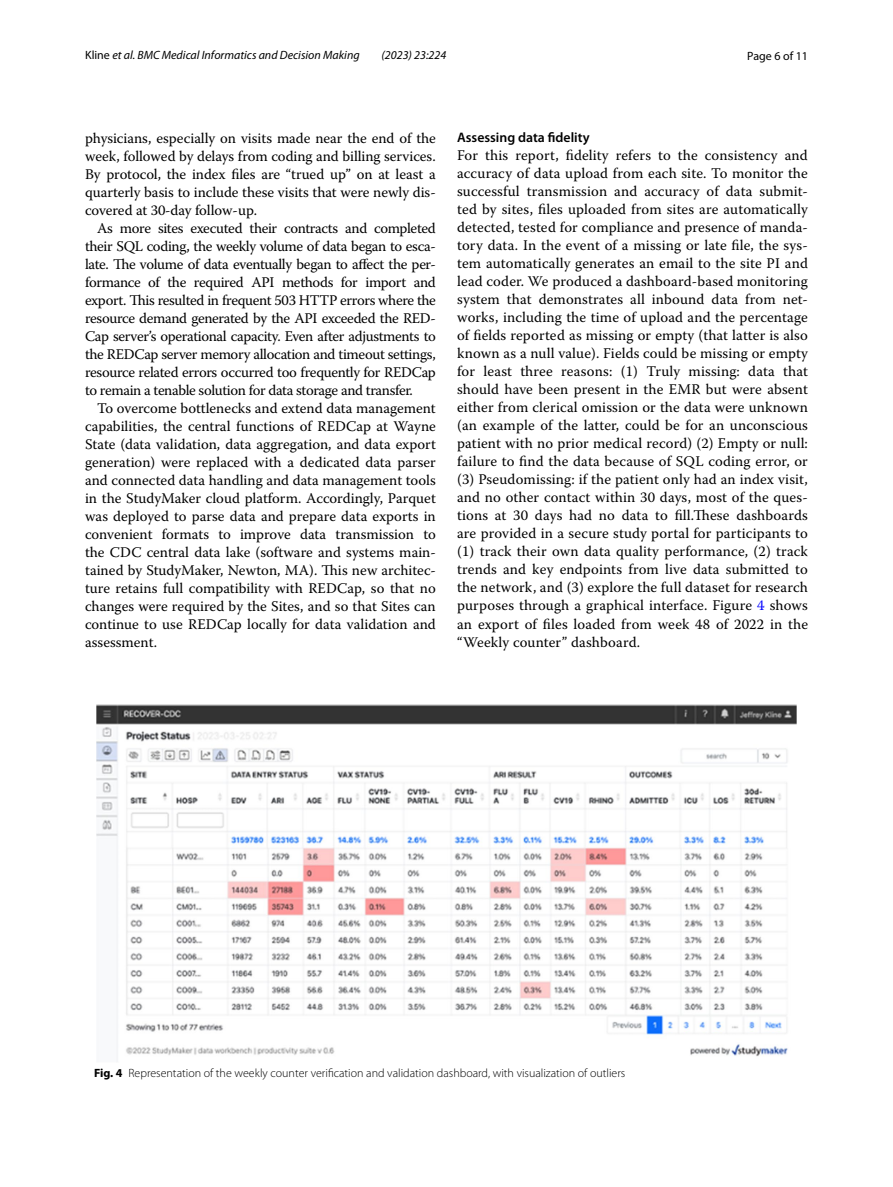
<style>
.page{position:relative;width:893px;height:1187px;background:#fff}
.page>*{position:absolute;margin:0;border:0;box-sizing:border-box;transform-origin:0 0}
.t1{font:14.7px/18px "Warnock Pro";color:#000;text-align:justify}
.t2{font:600 13.8px "Myriad Pro";color:#000}
.t3{font:300 12px "Myriad Pro";color:#000}
.t4{font:italic 12px "Myriad Pro";color:#000}
.t5{font:12px "Myriad Pro";color:#000}
.s1{font-style:normal}
.s2{color:#00f}
.s3{font-weight:700}
</style>
<div class="page">
<img style="left:96px;top:704px;width:701px;height:358px">
<p class="t4" style="left:85px;top:48px;width:276px"><span class="s1">Kline</span> et al. BMC Medical Informatics and Decision Making</p>
<p class="t4" style="left:382px;top:48px;width:66px">(2023) 23:224</p>
<p class="t5" style="left:747px;top:48px;width:62px">Page 6 of 11</p>
<p class="t1" style="left:85px;top:128px;width:352px">physicians, especially on visits made near the end of the week, followed by delays from coding and billing services.<br>By protocol, the index files are “trued up” on at least a quarterly basis to include these visits that were newly dis&shy;covered at 30-day follow-up.</p>
<p class="t1" style="left:85px;top:218px;width:352px;text-indent:12px">As more sites executed their contracts and completed their SQL coding, the weekly volume of data began to esca&shy;late. The volume of data eventually began to affect the per&shy;formance of the required API methods for import and export. This resulted in frequent 503 HTTP errors where the resource demand generated by the API exceeded the RED-Cap server’s operational capacity. Even after adjustments to the REDCap server memory allocation and timeout settings, resource related errors occurred too frequently for REDCap to remain a tenable solution for data storage and transfer.</p>
<p class="t1" style="left:85px;top:398px;width:352px;text-indent:12px">To overcome bottlenecks and extend data management capabilities, the central functions of REDCap at Wayne State (data validation, data aggregation, and data export generation) were replaced with a dedicated data parser and connected data handling and data management tools in the StudyMaker cloud platform. Accordingly, Parquet was deployed to parse data and prepare data exports in convenient formats to improve data transmission to the CDC central data lake (software and systems main&shy;tained by StudyMaker, Newton, MA). This new architec&shy;ture retains full compatibility with REDCap, so that no changes were required by the Sites, and so that Sites can continue to use REDCap locally for data validation and assessment.</p>
<p class="t2" style="left:457px;top:129px;width:134px">Assessing data fidelity</p>
<p class="t1" style="left:457px;top:146px;width:352px">For this report, fidelity refers to the consistency and accuracy of data upload from each site. To monitor the successful transmission and accuracy of data submit&shy;ted by sites, files uploaded from sites are automatically detected, tested for compliance and presence of manda&shy;tory data. In the event of a missing or late file, the sys&shy;tem automatically generates an email to the site PI and lead coder. We produced a dashboard-based monitoring system that demonstrates all inbound data from net&shy;works, including the time of upload and the percentage of fields reported as missing or empty (that latter is also known as a null value). Fields could be missing or empty for least three reasons: (1) Truly missing: data that should have been present in the EMR but were absent either from clerical omission or the data were unknown (an example of the latter, could be for an unconscious patient with no prior medical record) (2) Empty or null: failure to find the data because of SQL coding error, or (3) Pseudomissing: if the patient only had an index visit, and no other contact within 30 days, most of the ques&shy;tions at 30 days had no data to fill.These dashboards are provided in a secure study portal for participants to (1) track their own data quality performance, (2) track trends and key endpoints from live data submitted to the network, and (3) explore the full dataset for research purposes through a graphical interface. Figure <span class="s2">4</span> shows an export of files loaded from week 48 of 2022 in the “Weekly counter” dashboard.</p>
<p class="t3" style="left:94px;top:1066px;width:533px"><span class="s3">Fig. 4</span> Representation of the weekly counter verification and validation dashboard, with visualization of outliers</p>
</div>
